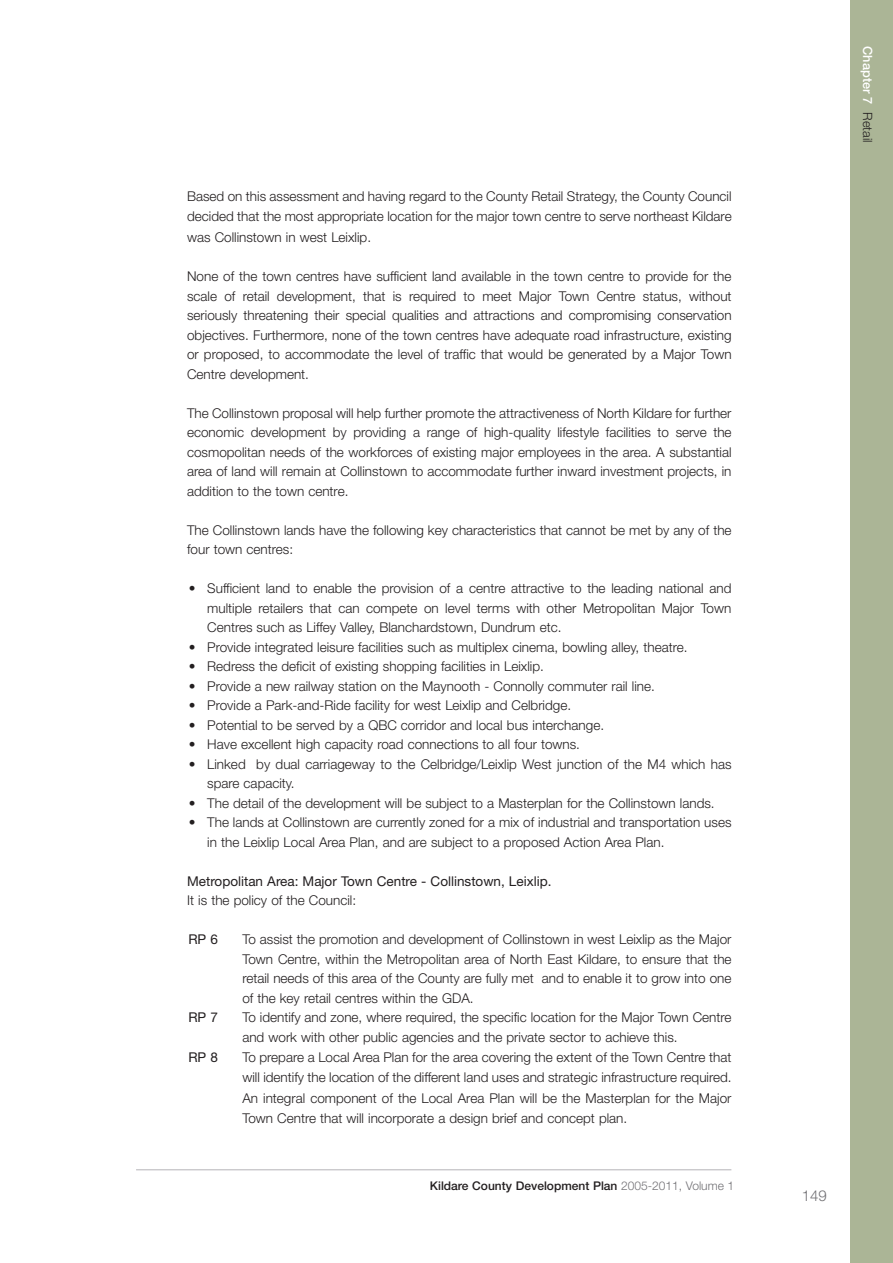
<style>
.page{position:relative;width:893px;height:1263px;background:#fff}
.page>*{position:absolute;margin:0;border:0;box-sizing:border-box;transform-origin:0 0}
.t1{font:300 15px "Helvetica Neue";color:#717074}
.t2{font:300 13.5px/19.5px "Helvetica Neue";color:#231f20;text-align:justify}
.t3{font:13.5px "Helvetica Neue";color:#231f20}
.t4{font:500 12.75px "Helvetica Neue";color:#fff}
.t5{font:500 12px "Helvetica Neue";color:#231f20}
.s1{font-weight:300;color:#717074}
.s2{font-weight:300;color:#231f20}
</style>
<div class="page">
<hr style="left:136px;top:1169px;width:595px;height:1px;background:#b4b3b7">
<div style="left:850px;top:0;width:43px;height:1263px;background:#abb596"></div>
<p class="t2" style="left:187px;top:187px;width:546px;line-height:20.2px">Based on this assessment and having regard to the County Retail Strategy, the County Council decided that the most appropriate location for the major town centre to serve northeast Kildare was Collinstown in west Leixlip.</p>
<p class="t2" style="left:187px;top:268px;width:546px">None of the town centres have sufficient land available in the town centre to provide for the scale of retail development, that is required to meet Major Town Centre status, without seriously threatening their special qualities and attractions and compromising conservation objectives. Furthermore, none of the town centres have adequate road infrastructure, existing or proposed, to accommodate the level of traffic that would be generated by a Major Town Centre development.</p>
<p class="t2" style="left:187px;top:404px;width:546px">The Collinstown proposal will help further promote the attractiveness of North Kildare for further economic development by providing a range of high-quality lifestyle facilities to serve the cosmopolitan needs of the workforces of existing major employees in the area. A substantial area of land will remain at Collinstown to accommodate further inward investment projects, in addition to the town centre.</p>
<p class="t2" style="left:187px;top:521px;width:546px">The Collinstown lands have the following key characteristics that cannot be met by any of the four town centres:</p>
<p class="t2" style="left:207px;top:580px;width:526px;text-indent:-19px">• Sufficient land to enable the provision of a centre attractive to the leading national and multiple retailers that can compete on level terms with other Metropolitan Major Town Centres such as Liffey Valley, Blanchardstown, Dundrum etc.</p>
<p class="t2" style="left:189px;top:638px;width:500px">• Provide integrated leisure facilities such as multiplex cinema, bowling alley, theatre.</p>
<p class="t2" style="left:189px;top:658px;width:357px">• Redress the deficit of existing shopping facilities in Leixlip.</p>
<p class="t2" style="left:189px;top:677px;width:468px">• Provide a new railway station on the Maynooth - Connolly commuter rail line.</p>
<p class="t2" style="left:189px;top:697px;width:384px">• Provide a Park-and-Ride facility for west Leixlip and Celbridge.</p>
<p class="t2" style="left:189px;top:716px;width:417px">• Potential to be served by a QBC corridor and local bus interchange.</p>
<p class="t2" style="left:189px;top:736px;width:393px">• Have excellent high capacity road connections to all four towns.</p>
<p class="t2" style="left:207px;top:755px;width:526px;text-indent:-19px">• Linked by dual carriageway to the Celbridge/Leixlip West junction of the M4 which has spare capacity.</p>
<p class="t2" style="left:189px;top:794px;width:527px">• The detail of the development will be subject to a Masterplan for the Collinstown lands.</p>
<p class="t2" style="left:207px;top:814px;width:526px;text-indent:-19px">• The lands at Collinstown are currently zoned for a mix of industrial and transportation uses in the Leixlip Local Area Plan, and are subject to a proposed Action Area Plan.</p>
<p class="t3" style="left:187px;top:876px;width:366px">Metropolitan Area: Major Town Centre - Collinstown, Leixlip.</p>
<p class="t2" style="left:187px;top:892px;width:171px">It is the policy of the Council:</p>
<p class="t3" style="left:188px;top:935px;width:31px">RP 6</p>
<p class="t2" style="left:242px;top:931px;width:491px">To assist the promotion and development of Collinstown in west Leixlip as the Major Town Centre, within the Metropolitan area of North East Kildare, to ensure that the retail needs of this area of the County are fully met and to enable it to grow into one of the key retail centres within the GDA.</p>
<p class="t3" style="left:188px;top:1013px;width:31px">RP 7</p>
<p class="t2" style="left:242px;top:1009px;width:491px">To identify and zone, where required, the specific location for the Major Town Centre and work with other public agencies and the private sector to achieve this.</p>
<p class="t3" style="left:188px;top:1052px;width:31px">RP 8</p>
<p class="t2" style="left:242px;top:1048px;width:491px;line-height:20.2px">To prepare a Local Area Plan for the area covering the extent of the Town Centre that will identify the location of the different land uses and strategic infrastructure required.<br>An integral component of the Local Area Plan will be the Masterplan for the Major Town Centre that will incorporate a design brief and concept plan.</p>
<p class="t5" style="left:430px;top:1181px;width:306px">Kildare County Development Plan <span class="s1">2005-2011, Volume 1</span></p>
<p class="t4" style="left:872px;top:46px;width:98px;rotate:90deg">Chapter 7 <span class="s2">Retail</span></p>
<p class="t1" style="left:802px;top:1191px;width:27px">149</p>
</div>
